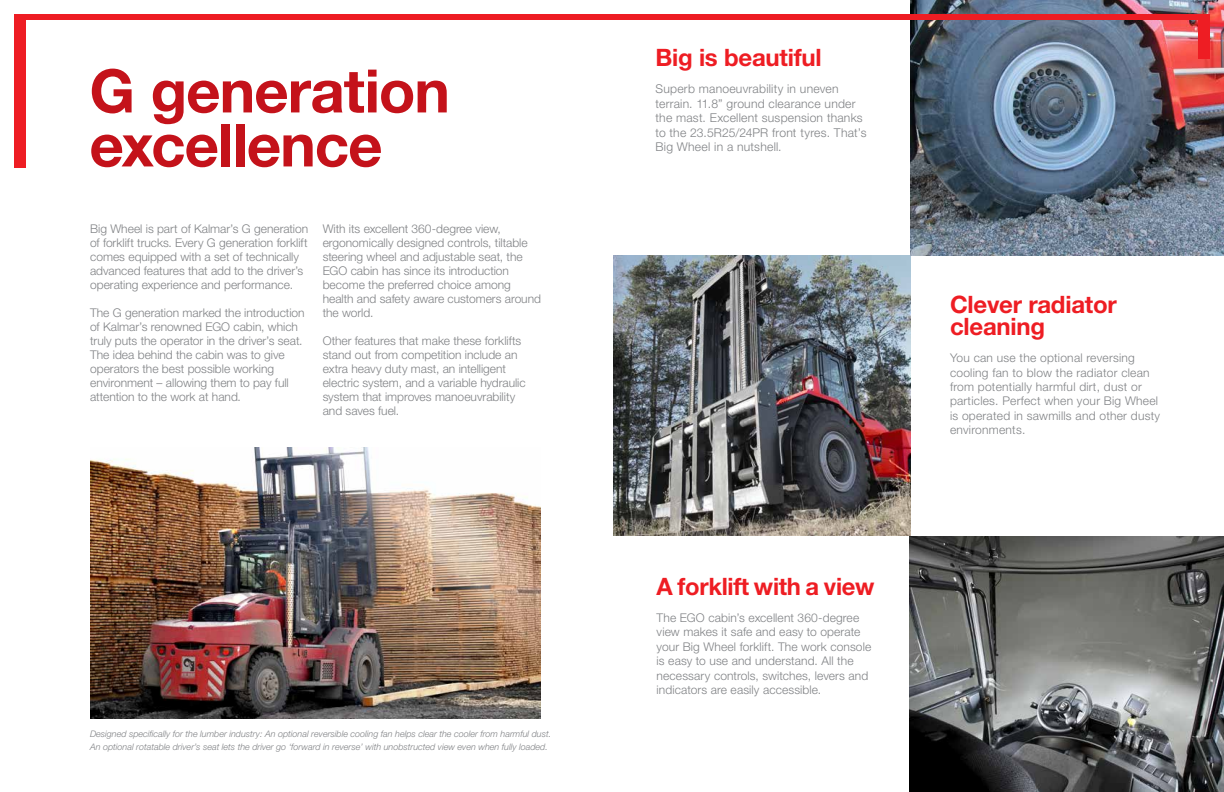
<style>
.page{position:relative;width:1224px;height:792px;background:#fff}
.page>*{position:absolute;margin:0;border:0;box-sizing:border-box;transform-origin:0 0}
.t1{font:700 60px/54px "Helvetica Neue LT Std";letter-spacing:-.015em;color:#c4121a}
.t2{font:700 24px/22.6px "Helvetica Neue LT Std";letter-spacing:-.01em;color:#ee1d23}
.t3{font:300 12.1px/14.5px "Helvetica Neue LT Std";letter-spacing:.02em;color:#808285}
.t4{font:300 12px/14px "Helvetica Neue LT Std";color:#808285}
.t5{font:300 12px/14.4px "Helvetica Neue LT Std";letter-spacing:.02em;color:#808285}
.t6{font:italic 300 9px/13px "Helvetica Neue LT Std";color:#808285}
</style>
<div class="page">
<img style="left:613px;top:256px;width:297px;height:280px">
<img style="left:910px;top:536px;width:314px;height:256px">
<img style="left:910px;top:0;width:314px;height:256px">
<div style="left:23px;top:14px;width:1181px;height:6px;background:#ee1d23"></div>
<div style="left:14px;top:14px;width:12px;height:154px;background:#ee1d23"></div>
<div style="left:1198px;top:14px;width:12px;height:45px;background:#ee1d23"></div>
<img style="left:90px;top:447px;width:450px;height:272px">
<h1 class="t1" style="left:90px;top:63px;width:362px">G generation excellence</h1>
<p class="t4" style="left:90px;top:222px;width:220px">Big Wheel is part of Kalmar’s G generation of forklift trucks. Every G generation forklift comes equipped with a set of technically advanced features that add to the driver’s operating experience and performance.</p>
<p class="t4" style="left:90px;top:306px;width:216px">The G generation marked the introduction of Kalmar’s renowned EGO cabin, which truly puts the operator in the driver’s seat.<br>The idea behind the cabin was to give operators the best possible working environment – allowing them to pay full attention to the work at hand.</p>
<p class="t4" style="left:323px;top:222px;width:220px">With its excellent 360-degree view, ergonomically designed controls, tiltable steering wheel and adjustable seat, the EGO cabin has since its introduction become the preferred choice among health and safety aware customers around the world.</p>
<p class="t4" style="left:323px;top:334px;width:205px">Other features that make these forklifts stand out from competition include an extra heavy duty mast, an intelligent electric system, and a variable hydraulic system that improves manoeuvrability and saves fuel.</p>
<p class="t6" style="left:90px;top:728px;width:463px">Designed specifically for the lumber industry: An optional reversible cooling fan helps clear the cooler from harmful dust.<br>An optional rotatable driver’s seat lets the driver go ‘forward in reverse’ with unobstructed view even when fully loaded.</p>
<h2 class="t2" style="left:656px;top:46px;width:168px">Big is beautiful</h2>
<p class="t3" style="left:656px;top:81px;width:212px">Superb manoeuvrability in uneven terrain. 11.8” ground clearance under the mast. Excellent suspension thanks to the 23.5R25/24PR front tyres. That’s Big Wheel in a nutshell.</p>
<h2 class="t2" style="left:657px;top:575px;width:219px">A forklift with a view</h2>
<p class="t4" style="left:657px;top:610px;width:216px;line-height:14.4px">The EGO cabin’s excellent 360-degree view makes it safe and easy to operate your Big Wheel forklift. The work console is easy to use and understand. All the necessary controls, switches, levers and indicators are easily accessible.</p>
<h2 class="t2" style="left:950px;top:292px;width:168px">Clever radiator cleaning</h2>
<p class="t5" style="left:950px;top:350px;width:212px">You can use the optional reversing cooling fan to blow the radiator clean from potentially harmful dirt, dust or particles. Perfect when your Big Wheel is operated in sawmills and other dusty environments.</p>
</div>
